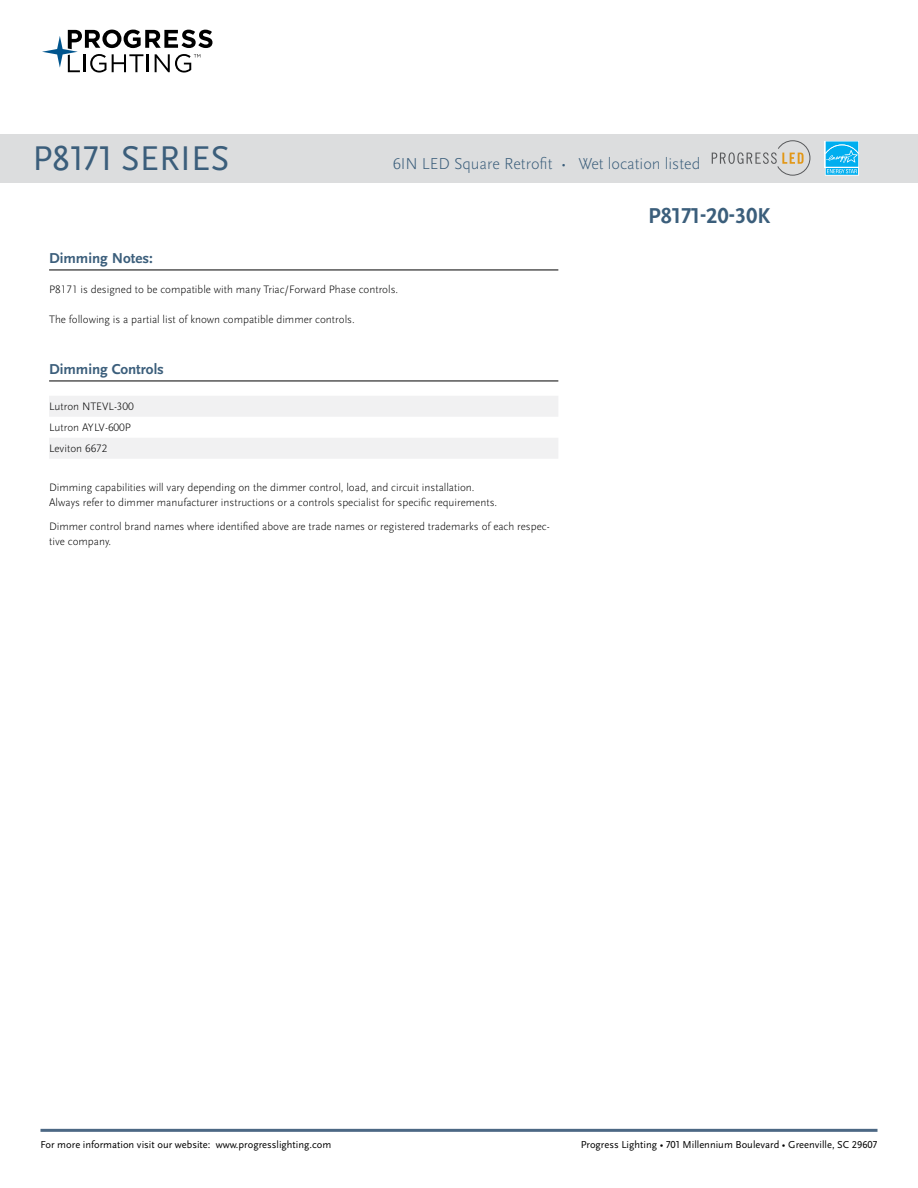
<style>
.page{position:relative;width:918px;height:1188px;background:#fff}
.page>*{position:absolute;margin:0;border:0;box-sizing:border-box;transform-origin:0 0}
.t1{font:35.85px "Scala Sans Pro";color:#3b5e7b}
.t2{font:700 22.5px "Scala Sans Pro";color:#3b5e7b}
.t3{font:300 16.5px "Scala Sans Pro";color:#3b5e7b}
.t4{font:700 15px "Scala Sans Pro";color:#3b5e7b}
.t5{font:300 11.25px/21px "Scala Sans Pro";color:#000}
.t6{font:10.5px "Scala Sans Pro";color:#000}
</style>
<div class="page">
<svg style="left:42px;top:30px;width:170px;height:43px"></svg>
<hr style="left:40px;top:1129px;width:838px;height:3px;background:#4c6884">
<div style="left:0;top:134px;width:918px;height:49px;background:#dcddde"></div>
<svg style="left:712px;top:141px;width:98px;height:34px"></svg>
<hr style="left:49px;top:270px;width:509px;height:1px;background:#000">
<hr style="left:49px;top:381px;width:509px;height:1px;background:#000">
<div style="left:49px;top:396px;width:509px;height:21px;background:#f1f1f2"></div>
<div style="left:49px;top:438px;width:509px;height:21px;background:#f1f1f2"></div>
<svg style="left:825px;top:141px;width:34px;height:35px"></svg>
<h1 class="t1" style="left:32px;top:137px;width:199px">P8171 SERIES</h1>
<h3 class="t3" style="left:393px;top:154px;width:309px">6IN LED Square Retrofit • Wet location listed</h3>
<h2 class="t2" style="left:648px;top:202px;width:124px">P8171-20-30K</h2>
<h3 class="t4" style="left:49px;top:249px;width:105px">Dimming Notes:</h3>
<p class="t5" style="left:49px;top:279px;width:351px">P8171 is designed to be compatible with many Triac/Forward Phase controls.</p>
<p class="t5" style="left:49px;top:309px;width:307px">The following is a partial list of known compatible dimmer controls.</p>
<h3 class="t4" style="left:49px;top:360px;width:116px">Dimming Controls</h3>
<p class="t5" style="left:49px;top:396px;width:86px">Lutron NTEVL-300<br>Lutron AYLV-600P<br>Leviton 6672</p>
<p class="t5" style="left:49px;top:480px;width:450px;line-height:15px">Dimming capabilities will vary depending on the dimmer control, load, and circuit installation.<br>Always refer to dimmer manufacturer instructions or a controls specialist for specific requirements.</p>
<p class="t5" style="left:49px;top:519px;width:502px;line-height:15px">Dimmer control brand names where identified above are trade names or registered trademarks of each respec&shy;tive company.</p>
<p class="t6" style="left:40px;top:1139px;width:292px">For more information visit our website: www.progresslighting.com</p>
<p class="t6" style="left:581px;top:1138px;width:298px">Progress Lighting • 701 Millennium Boulevard • Greenville, SC 29607</p>
</div>
